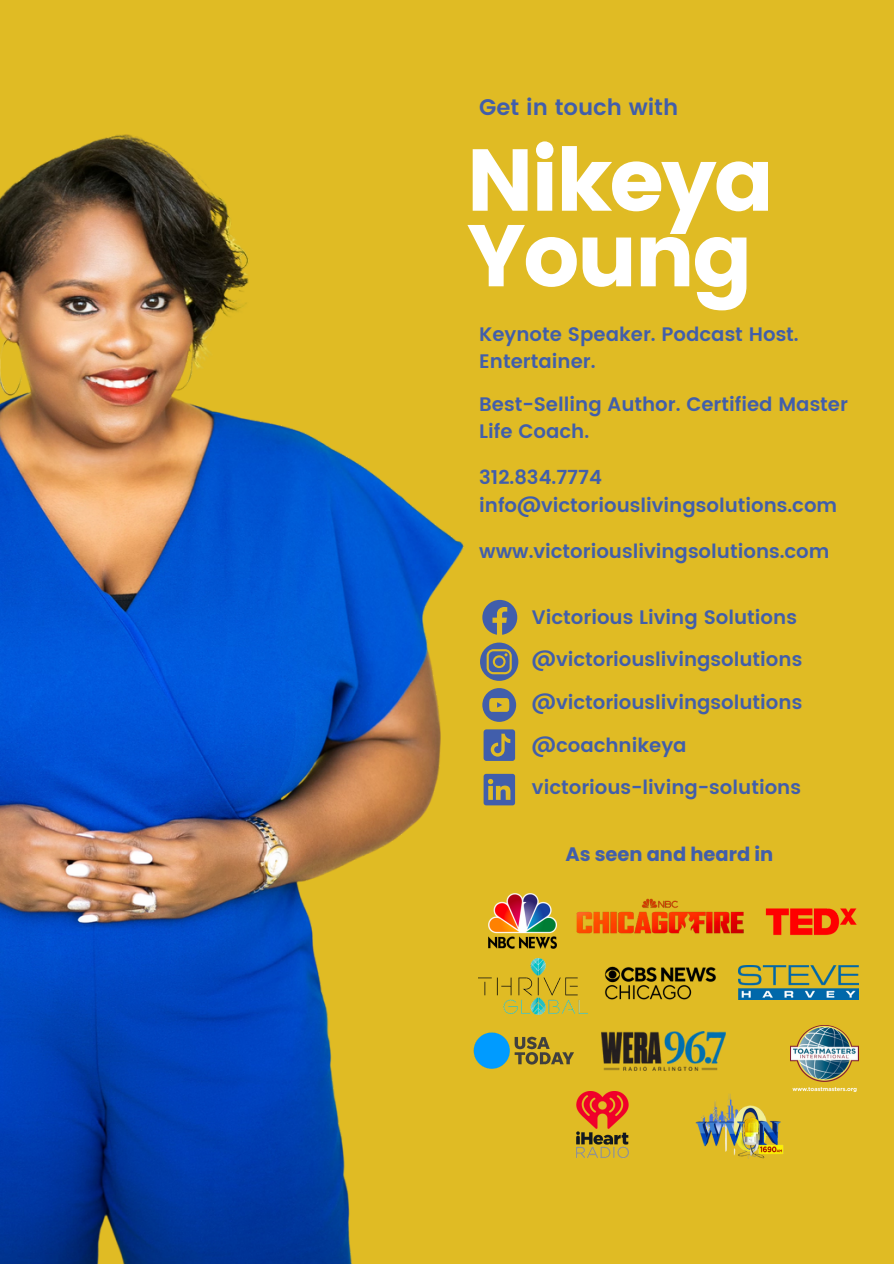
<style>
.page{position:relative;width:894px;height:1264px;background:#fff}
.page>*{position:absolute;margin:0;border:0;box-sizing:border-box;transform-origin:0 0}
.t1{font:87.3px "Poppins";letter-spacing:-.04em;color:#fff}
.t2{font:600 22.5px "Poppins";color:#415eab}
.t3{font:600 19.5px/27px "Poppins";color:#415eab}
.t4{font:700 19.5px "Poppins";color:#415eab}
</style>
<div class="page">
<div style="left:0;top:0;width:893px;height:1263px;background:#e0bb24"></div>
<img style="left:0;top:134px;width:464px;height:1129px">
<img style="left:765px;top:908px;width:92px;height:27px">
<img style="left:576px;top:898px;width:168px;height:36px">
<img style="left:488px;top:893px;width:68px;height:55px">
<img style="left:695px;top:1094px;width:88px;height:65px">
<img style="left:576px;top:1091px;width:52px;height:68px">
<img style="left:604px;top:966px;width:112px;height:34px">
<img style="left:478px;top:958px;width:109px;height:56px">
<img style="left:738px;top:965px;width:120px;height:34px">
<img style="left:790px;top:1025px;width:67px;height:66px">
<img style="left:473px;top:1032px;width:101px;height:37px">
<img style="left:601px;top:1031px;width:124px;height:39px">
<svg style="left:482px;top:600px;width:35px;height:34px"></svg>
<svg style="left:480px;top:642px;width:38px;height:39px"></svg>
<svg style="left:482px;top:688px;width:34px;height:34px"></svg>
<svg style="left:483px;top:729px;width:32px;height:32px"></svg>
<svg style="left:483px;top:773px;width:32px;height:32px"></svg>
<p class="t2" style="left:479px;top:94px;width:200px">Get in touch with</p>
<p class="t1" style="left:466px;top:129px;width:310px">Nikeya</p>
<p class="t1" style="left:466px;top:205px;width:288px">Young</p>
<p class="t3" style="left:479px;top:321px;width:321px">Keynote Speaker. Podcast Host.<br>Entertainer.</p>
<p class="t3" style="left:479px;top:390px;width:370px">Best-Selling Author. Certified Master<br>Life Coach.</p>
<p class="t3" style="left:479px;top:464px;width:124px">312.834.7774</p>
<p class="t3" style="left:479px;top:491px;width:359px">info@victoriouslivingsolutions.com</p>
<p class="t3" style="left:479px;top:538px;width:352px">www.victoriouslivingsolutions.com</p>
<p class="t3" style="left:532px;top:603px;width:266px">Victorious Living Solutions</p>
<p class="t3" style="left:532px;top:646px;width:272px">@victoriouslivingsolutions</p>
<p class="t3" style="left:532px;top:689px;width:272px">@victoriouslivingsolutions</p>
<p class="t3" style="left:532px;top:731px;width:156px">@coachnikeya</p>
<p class="t3" style="left:532px;top:773px;width:270px">victorious-living-solutions</p>
<p class="t4" style="left:565px;top:840px;width:209px">As seen and heard in</p>
</div>
